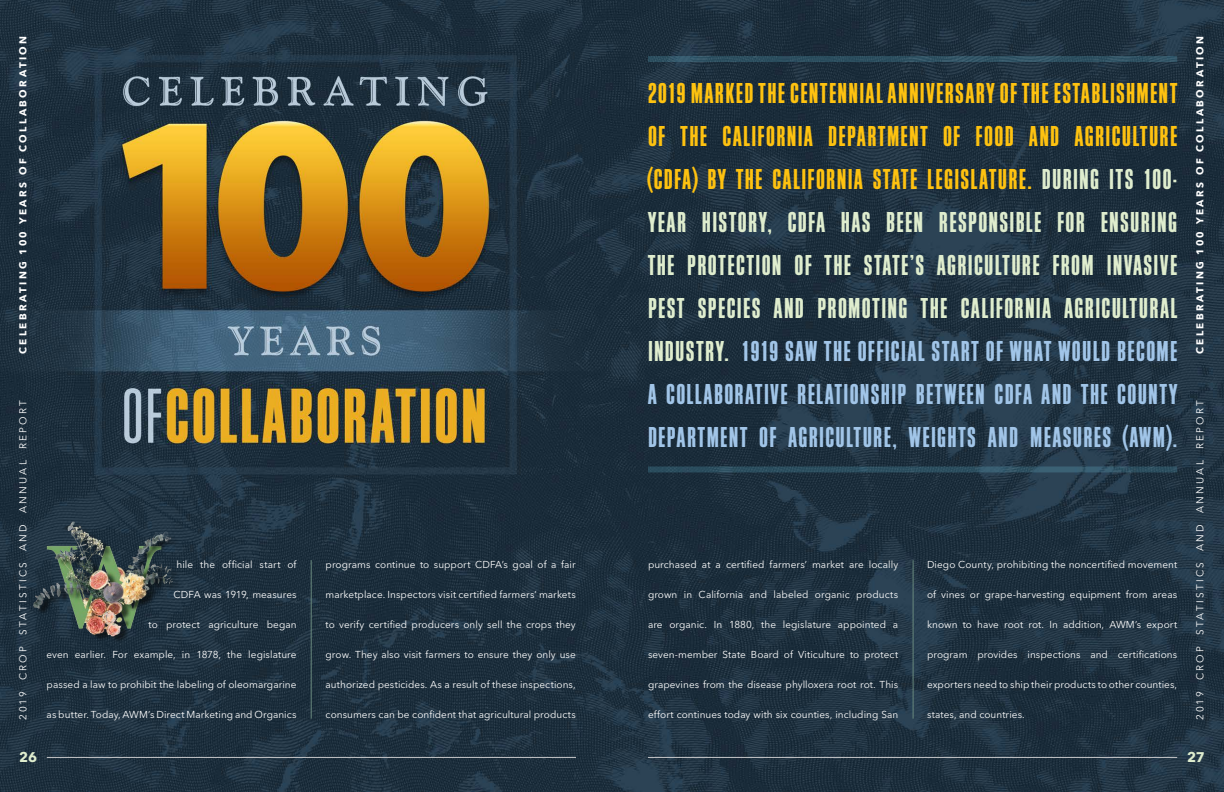
<style>
.page{position:relative;width:1224px;height:792px;background:#fff}
.page>*{position:absolute;margin:0;border:0;box-sizing:border-box;transform-origin:0 0}
.t1{font:30px/43px "Block Gothic Bold Extra Cond";letter-spacing:.045em;color:#dfedce;text-align:justify}
.t2{font:700 14px "Avenir Next";color:#dfedce}
.Paragraph_white{font:10px "Avenir Next LT Pro";letter-spacing:.005em;color:#fff}
.t3{font:700 10px "Avenir Next";letter-spacing:.23em;color:#fff}
.Paragraph_white-2{font:10px "Avenir Next LT Pro";letter-spacing:.23em;color:#fff}
.s1{color:#fec210}
.s2{color:#a1c5e8}
</style>
<div class="page">
<img style="left:0;top:0;width:1224px;height:792px">
<img style="left:21px;top:505px;width:160px;height:160px">
<hr style="left:311px;top:560px;width:1px;height:159px;background:#69897e">
<hr style="left:913px;top:560px;width:1px;height:159px;background:#69897e">
<svg style="left:648px;top:56px;width:529px;height:6px;background:#2f5162"></svg>
<svg style="left:648px;top:466px;width:529px;height:6px;background:#2e4f60"></svg>
<hr style="left:47px;top:757px;width:529px;height:1px;background:#c7c8ca">
<hr style="left:648px;top:757px;width:529px;height:1px;background:#c7c8ca">
<p class="t3" style="left:14px;top:354px;width:320px;rotate:-90deg">CELEBRATING 100 YEARS OF COLLABORATION</p>
<p class="t3" style="left:1191px;top:354px;width:320px;rotate:-90deg">CELEBRATING 100 YEARS OF COLLABORATION</p>
<p class="t1" style="left:648px;top:71px;width:531px"><span class="s1">2019 MARKED THE CENTENNIAL ANNIVERSARY OF THE ESTABLISHMENT OF THE CALIFORNIA DEPARTMENT OF FOOD AND AGRICULTURE (CDFA) BY THE CALIFORNIA STATE LEGISLATURE.</span> DURING ITS 100- YEAR HISTORY, CDFA HAS BEEN RESPONSIBLE FOR ENSURING THE PROTECTION OF THE STATE’S AGRICULTURE FROM INVASIVE PEST SPECIES AND PROMOTING THE CALIFORNIA AGRICULTURAL INDUSTRY. <span class="s2">1919 SAW THE OFFICIAL START OF WHAT WOULD BECOME A COLLABORATIVE RELATIONSHIP BETWEEN CDFA AND THE COUNTY DEPARTMENT OF AGRICULTURE, WEIGHTS AND MEASURES (AWM).</span></p>
<p class="Paragraph_white-2" style="left:17px;top:720px;width:322px;rotate:-90deg">2019 CROP STATISTICS AND ANNUAL REPORT</p>
<p class="Paragraph_white-2" style="left:1194px;top:720px;width:322px;rotate:-90deg">2019 CROP STATISTICS AND ANNUAL REPORT</p>
<p class="Paragraph_white" style="left:177px;top:558px;width:122px">hile the official start of</p>
<p class="Paragraph_white" style="left:174px;top:588px;width:124px">CDFA was 1919, measures</p>
<p class="Paragraph_white" style="left:149px;top:618px;width:150px">to protect agriculture began</p>
<p class="Paragraph_white" style="left:47px;top:648px;width:251px">even earlier. For example, in 1878, the legislature</p>
<p class="Paragraph_white" style="left:47px;top:678px;width:251px">passed a law to prohibit the labeling of oleomargarine</p>
<p class="Paragraph_white" style="left:47px;top:708px;width:251px">as butter. Today, AWM’s Direct Marketing and Organics</p>
<p class="Paragraph_white" style="left:326px;top:558px;width:252px">programs continue to support CDFA’s goal of a fair</p>
<p class="Paragraph_white" style="left:326px;top:588px;width:252px">marketplace. Inspectors visit certified farmers’ markets</p>
<p class="Paragraph_white" style="left:326px;top:618px;width:252px">to verify certified producers only sell the crops they</p>
<p class="Paragraph_white" style="left:326px;top:648px;width:252px">grow. They also visit farmers to ensure they only use</p>
<p class="Paragraph_white" style="left:326px;top:678px;width:252px">authorized pesticides. As a result of these inspections,</p>
<p class="Paragraph_white" style="left:326px;top:708px;width:252px">consumers can be confident that agricultural products</p>
<p class="Paragraph_white" style="left:648px;top:558px;width:252px">purchased at a certified farmers’ market are locally</p>
<p class="Paragraph_white" style="left:648px;top:588px;width:252px">grown in California and labeled organic products</p>
<p class="Paragraph_white" style="left:648px;top:618px;width:252px">are organic. In 1880, the legislature appointed a</p>
<p class="Paragraph_white" style="left:648px;top:648px;width:252px">seven-member State Board of Viticulture to protect</p>
<p class="Paragraph_white" style="left:648px;top:678px;width:252px">grapevines from the disease phylloxera root rot. This</p>
<p class="Paragraph_white" style="left:648px;top:708px;width:252px">effort continues today with six counties, including San</p>
<p class="Paragraph_white" style="left:927px;top:558px;width:252px">Diego County, prohibiting the noncertified movement</p>
<p class="Paragraph_white" style="left:927px;top:588px;width:252px">of vines or grape-harvesting equipment from areas</p>
<p class="Paragraph_white" style="left:927px;top:618px;width:252px">known to have root rot. In addition, AWM’s export</p>
<p class="Paragraph_white" style="left:927px;top:648px;width:252px">program provides inspections and certifications</p>
<p class="Paragraph_white" style="left:927px;top:678px;width:252px">exporters need to ship their products to other counties,</p>
<p class="Paragraph_white" style="left:927px;top:708px;width:99px">states, and countries.</p>
<h2 class="t2" style="left:19px;top:745px;width:19px">26</h2>
<h2 class="t2" style="left:1187px;top:745px;width:19px">27</h2>
</div>
